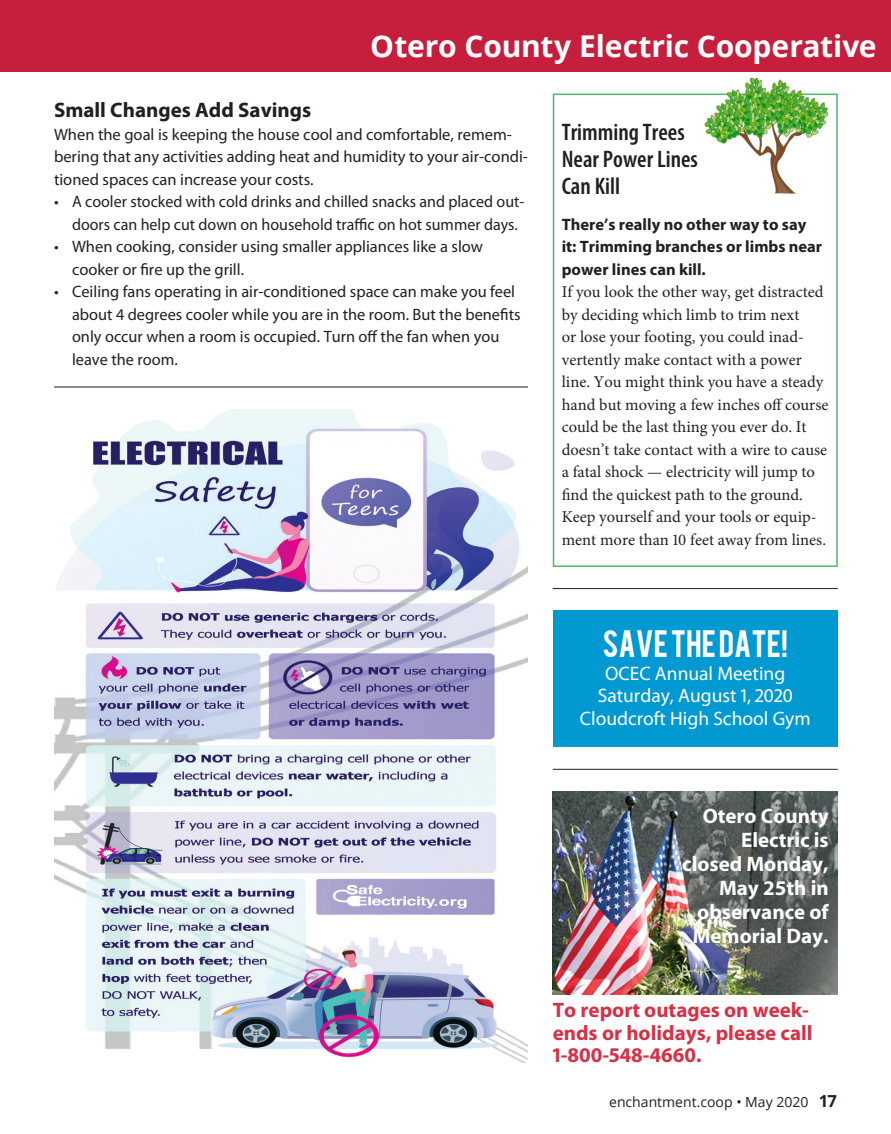
<style>
.page{position:relative;width:891px;height:1134px;background:#fff}
.page>*{position:absolute;margin:0;border:0;box-sizing:border-box;transform-origin:0 0}
.Co-op_Name_Border{font:700 30px "Open Sans";letter-spacing:-.005em;color:#fff}
.Head_Sans_Bld_18_21{font:30px "Bebas";color:#fff}
.Head_Sans_Bld_18_21-2{font:600 condensed 24px/27px "Myriad Pro";color:#231f20}
.Body_Left_11_15{font:700 21px/24px "Myriad";color:#fff;text-align:right}
.Body_Left_11_15-2{font:700 21px/22.5px "Myriad Pro";color:#d63247}
.Head_Sans_Bld_14_15{font:700 21px "Myriad Pro";color:#231f20}
.Body_Left_11_15-3{font:19.5px "Myriad Pro";color:#fff}
.Body_Left_11_15-4{font:16.5px/22.5px "Myriad Pro";color:#231f20}
.Body_Left_11_15-5{font:16.5px/22.5px "Minion Pro";color:#231f20}
.Body_Left_11_15-6{font:700 16.5px/22.5px "Myriad Pro";color:#231f20}
.t1{font:14.1px "Open Sans";color:#231f20}
.s1{font-weight:700;font-size:16.65px}
</style>
<div class="page">
<div style="left:0;top:0;width:891px;height:72px;background:#c51f3d"></div>
<img style="left:54px;top:409px;width:474px;height:654px">
<hr style="left:54px;top:387px;width:474px;height:1px;background:#231f20">
<hr style="left:553px;top:769px;width:285px;height:1px;background:#231f20">
<hr style="left:553px;top:588px;width:285px;height:1px;background:#231f20">
<img style="left:553px;top:792px;width:285px;height:202px">
<div style="left:553px;top:94px;width:285px;height:473px;border:2px solid #52b865"></div>
<img style="left:705px;top:78px;width:123px;height:116px">
<div style="left:553px;top:610px;width:285px;height:137px;background:#0099d1"></div>
<p class="Co-op_Name_Border" style="left:370px;top:25px;width:508px">Otero County Electric Cooperative</p>
<p class="Head_Sans_Bld_14_15" style="left:54px;top:98px;width:259px">Small Changes Add Savings</p>
<p class="Body_Left_11_15-4" style="left:54px;top:122px;width:476px">When the goal is keeping the house cool and comfortable, remem&shy;bering that any activities adding heat and humidity to your air-condi&shy;tioned spaces can increase your costs.</p>
<p class="Body_Left_11_15-4" style="left:72px;top:190px;width:454px;text-indent:-18px">• A cooler stocked with cold drinks and chilled snacks and placed out&shy;doors can help cut down on household traffic on hot summer days.</p>
<p class="Body_Left_11_15-4" style="left:72px;top:235px;width:413px;text-indent:-18px">• When cooking, consider using smaller appliances like a slow cooker or fire up the grill.</p>
<p class="Body_Left_11_15-4" style="left:72px;top:280px;width:450px;text-indent:-18px">• Ceiling fans operating in air-conditioned space can make you feel about 4 degrees cooler while you are in the room. But the benefits only occur when a room is occupied. Turn off the fan when you leave the room.</p>
<p class="Head_Sans_Bld_18_21-2" style="left:562px;top:118px;width:138px">Trimming Trees<br>Near Power Lines<br>Can Kill</p>
<p class="Body_Left_11_15-6" style="left:562px;top:213px;width:262px">There’s really no other way to say it: Trimming branches or limbs near power lines can kill.</p>
<p class="Body_Left_11_15-5" style="left:562px;top:281px;width:268px">If you look the other way, get distracted by deciding which limb to trim next<br>or lose your footing, you could inad&shy;vertently make contact with a power line. You might think you have a steady hand but moving a few inches off course could be the last thing you ever do. It doesn’t take contact with a wire to cause a fatal shock — electricity will jump to find the quickest path to the ground.<br>Keep yourself and your tools or equip&shy;ment more than 10 feet away from lines.</p>
<p class="Head_Sans_Bld_18_21" style="left:603px;top:622px;width:187px">SAVE THE DATE!</p>
<p class="Body_Left_11_15-3" style="left:605px;top:661px;width:182px">OCEC Annual Meeting</p>
<p class="Body_Left_11_15-3" style="left:598px;top:683px;width:196px">Saturday, August 1, 2020</p>
<p class="Body_Left_11_15-3" style="left:580px;top:706px;width:232px">Cloudcroft High School Gym</p>
<p class="Body_Left_11_15" style="left:682px;top:804px;width:148px">Otero County<br>Electric is closed Monday,<br>May 25th in observance of<br>Memorial Day.</p>
<p class="Body_Left_11_15-2" style="left:553px;top:999px;width:262px">To report outages on week&shy;ends or holidays, please call<br>1-800-548-4660.</p>
<p class="t1" style="left:609px;top:1092px;width:229px">enchantment.coop • May 2020 <span class="s1">17</span></p>
</div>
